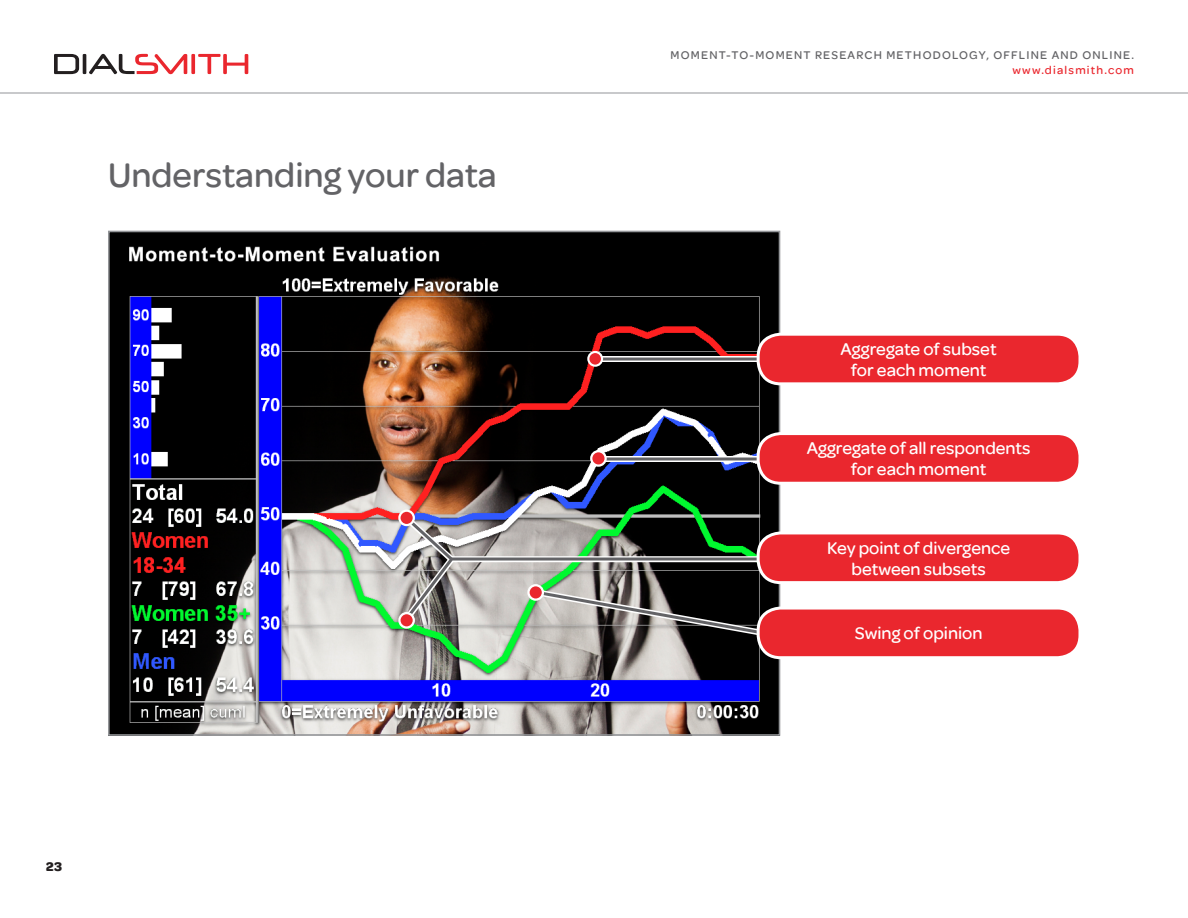
<style>
.page{position:relative;width:1188px;height:918px;background:#fff}
.page>*{position:absolute;margin:0;border:0;box-sizing:border-box;transform-origin:0 0}
.H1_-_Paragraph{font:500 36px "Omnes";color:#636366}
.Body{font:500 18px/21px "Omnes";color:#fff;text-align:center}
.t1{font:700 13.5px "Omnes";color:#231f20}
.t2{font:500 12px "Omnes";letter-spacing:.1em;color:#636366}
.t3{font:500 12px "Omnes";letter-spacing:.1em;color:#ea272e}
</style>
<div class="page">
<img style="left:111px;top:234px;width:666px;height:499px">
<svg style="left:54px;top:54px;width:194px;height:20px"></svg>
<hr style="left:0;top:93px;width:1188px;height:1px;background:#939598">
<div style="left:602px;top:356px;width:158px;height:6px;background:#b4b4b5"></div>
<div style="left:602px;top:456px;width:158px;height:6px;background:#b0b0b2"></div>
<hr style="left:596px;top:358px;width:179px;height:3px;background:#636366">
<hr style="left:596px;top:458px;width:166px;height:2px;background:#636366">
<svg style="left:398px;top:511px;width:383px;height:129px;background:#747b74"></svg>
<div style="left:758px;top:608px;width:322px;height:50px;background:#ea272e;border-radius:22px"></div>
<div style="left:757px;top:607px;width:324px;height:52px;border:3px solid #fff;border-radius:22px"></div>
<div style="left:758px;top:334px;width:322px;height:50px;background:#ea272e;border-radius:22px"></div>
<div style="left:757px;top:333px;width:324px;height:52px;border:3px solid #fff;border-radius:22px"></div>
<div style="left:758px;top:434px;width:322px;height:49px;background:#ea272e;border-radius:22px"></div>
<div style="left:757px;top:432px;width:324px;height:53px;border:3px solid #fff;border-radius:22px"></div>
<div style="left:758px;top:533px;width:322px;height:50px;background:#ea272e;border-radius:22px"></div>
<div style="left:757px;top:531px;width:324px;height:53px;border:3px solid #fff;border-radius:22px"></div>
<div style="left:588px;top:352px;width:14px;height:14px;background:#ea272e;border-radius:50%"></div>
<div style="left:587px;top:351px;width:16px;height:16px;border:2px solid #fff;border-radius:50%"></div>
<svg style="left:591px;top:451px;width:15px;height:15px"></svg>
<div style="left:590px;top:450px;width:17px;height:17px;border:2px solid #fff;border-radius:50%"></div>
<svg style="left:529px;top:585px;width:14px;height:15px"></svg>
<div style="left:527px;top:584px;width:17px;height:17px;border:2px solid #fff;border-radius:50%"></div>
<div style="left:399px;top:511px;width:15px;height:14px;background:#ea272e;border-radius:50%"></div>
<div style="left:398px;top:510px;width:17px;height:16px;border:2px solid #fff;border-radius:50%"></div>
<svg style="left:399px;top:613px;width:15px;height:15px"></svg>
<div style="left:398px;top:612px;width:17px;height:17px;border:2px solid #fff;border-radius:50%"></div>
<p class="H1_-_Paragraph" style="left:108px;top:150px;width:390px">Understanding your data</p>
<p class="t1" style="left:46px;top:857px;width:18px">23</p>
<p class="t2" style="left:671px;top:47px;width:465px">MOMENT-TO-MOMENT RESEARCH METHODOLOGY, OFFLINE AND ONLINE.</p>
<p class="t3" style="left:1013px;top:61px;width:123px">www.dialsmith.com</p>
<p class="Body" style="left:841px;top:337px;width:158px">Aggregate of subset for each moment</p>
<p class="Body" style="left:807px;top:437px;width:225px">Aggregate of all respondents for each moment</p>
<p class="Body" style="left:827px;top:536px;width:185px">Key point of divergence between subsets</p>
<p class="Body" style="left:855px;top:622px;width:129px">Swing of opinion</p>
</div>
